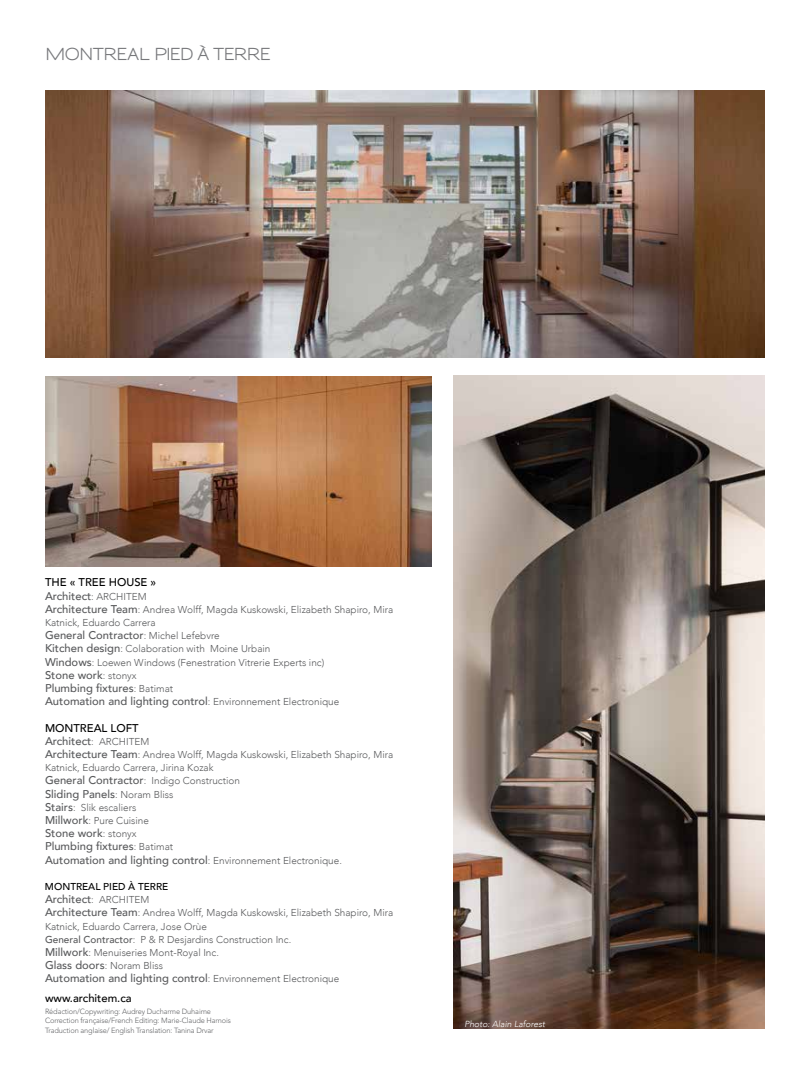
<style>
.page{position:relative;width:810px;height:1080px;background:#fff}
.page>*{position:absolute;margin:0;border:0;box-sizing:border-box;transform-origin:0 0}
.t1{font:700 16px "Sansumi";letter-spacing:-.045em;color:#77787b}
.t2{font:500 11.25px/13.2px "Avenir";color:#58595b}
.t3{font:500 11.25px/13.2px "Avenir";color:#000}
.t4{font:300 10px/13.2px "Avenir";color:#58595b}
.t5{font:500 10px "Avenir";color:#000}
.t6{font:italic 300 8.75px "Avenir";color:#fff}
.t7{font:300 7.5px/9px "Avenir LT Std";letter-spacing:-.015em;color:#636466}
.s1{color:#58595b}
.s2{font-weight:300;font-size:10px;color:#58595b}
.s3{font-weight:500;font-size:11.25px}
.s4{font-weight:300;font-size:10px}
.s5{font-weight:500}
</style>
<div class="page">
<img style="left:45px;top:90px;width:720px;height:267px">
<img style="left:45px;top:376px;width:387px;height:190px">
<img style="left:454px;top:375px;width:311px;height:654px">
<h1 class="t1" style="left:45px;top:45px;width:228px">MONTREAL PIED À TERRE</h1>
<p class="t3" style="left:45px;top:575px;width:113px">THE « TREE HOUSE »<br><span class="s1">Architect</span><span class="s2">: ARCHITEM</span></p>
<p class="t4" style="left:45px;top:603px;width:350px"><span class="s3">Architecture Team</span>: Andrea Wolff, Magda Kuskowski, Elizabeth Shapiro, Mira<br>Katnick, Eduardo Carrera</p>
<p class="t2" style="left:45px;top:628px;width:176px">General Contractor<span class="s4">: Michel Lefebvre</span></p>
<p class="t4" style="left:45px;top:642px;width:281px"><span class="s3">Kitchen design</span>: Colaboration with Moine Urbain<br><span class="s3">Windows</span>: Loewen Windows (Fenestration Vitrerie Experts inc)</p>
<p class="t2" style="left:45px;top:668px;width:296px">Stone work<span class="s4">: stonyx<br></span>Plumbing fixtures<span class="s4">: Batimat<br></span>Automation and lighting control<span class="s4">: Environnement Electronique</span></p>
<p class="t3" style="left:45px;top:720px;width:106px">MONTREAL LOFT<br><span class="s1">Architect</span><span class="s2">: ARCHITEM</span></p>
<p class="t4" style="left:45px;top:748px;width:350px"><span class="s3">Architecture Team</span>: Andrea Wolff, Magda Kuskowski, Elizabeth Shapiro, Mira<br>Katnick, Eduardo Carrera, Jirina Kozak<br><span class="s3">General Contractor</span>: Indigo Construction</p>
<p class="t2" style="left:45px;top:786px;width:130px">Sliding Panels<span class="s4">: Noram Bliss</span></p>
<p class="t4" style="left:45px;top:801px;width:106px"><span class="s3">Stairs</span>: Slik escaliers<br><span class="s3">Millwork</span>: Pure Cuisine</p>
<p class="t2" style="left:45px;top:826px;width:298px">Stone work<span class="s4">: stonyx<br></span>Plumbing fixtures<span class="s4">: Batimat<br></span>Automation and lighting control<span class="s4">: Environnement Electronique.</span></p>
<p class="t5" style="left:45px;top:878px;width:125px">MONTREAL PIED À TERRE</p>
<p class="t2" style="left:45px;top:892px;width:106px">Architect<span class="s4">: ARCHITEM</span></p>
<p class="t4" style="left:45px;top:906px;width:350px"><span class="s3">Architecture Team</span>: Andrea Wolff, Magda Kuskowski, Elizabeth Shapiro, Mira Katnick, Eduardo Carrera, Jose Orùe<br><span class="s5">General Contractor</span>: P &amp; R Desjardins Construction Inc.<br><span class="s3">Millwork</span>: Menuiseries Mont-Royal Inc.<br><span class="s3">Glass doors</span>: Noram Bliss</p>
<p class="t2" style="left:45px;top:971px;width:296px">Automation and lighting control<span class="s4">: Environnement Electronique</span></p>
<p class="t3" style="left:45px;top:991px;width:88px">www.architem.ca</p>
<p class="t7" style="left:45px;top:1007px;width:188px">Rédaction/Copywriting: Audrey Ducharme Duhaime<br>Correction française/French Editing: Marie-Claude Harnois</p>
<p class="t7" style="left:45px;top:1026px;width:170px">Traduction anglaise/ English Translation: Tanina Drvar</p>
<p class="t6" style="left:464px;top:1018px;width:82px">Photo: Alain Laforest</p>
</div>
